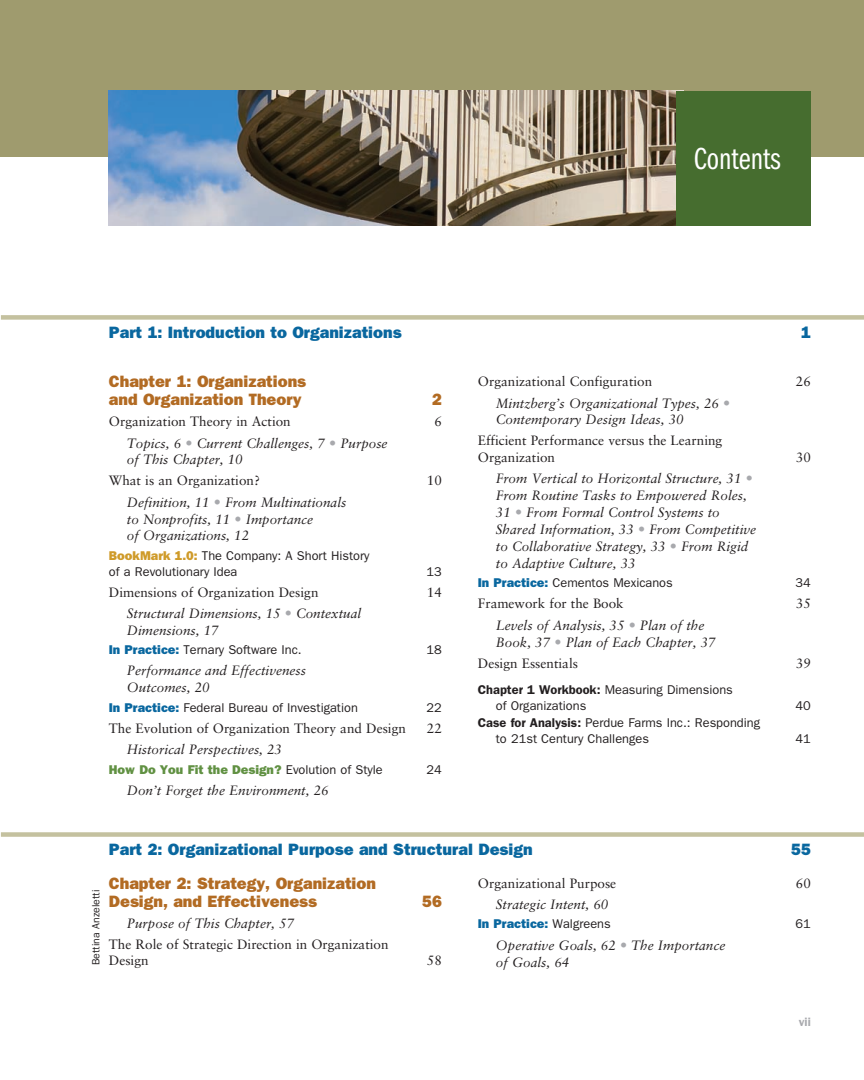
<style>
.page{position:relative;width:864px;height:1080px;background:#fff}
.page>*{position:absolute;margin:0;border:0;box-sizing:border-box;transform-origin:0 0}
.t1{font:31.5px "ITC Franklin Gothic Std Bk Cp";color:#fff}
.t2{font:16.5px/18px "ITC Franklin Gothic Std Hvy";color:#b26b23}
.t3{font:16.5px "ITC Franklin Gothic Std Hvy";color:#09679f}
.t4{font:italic 13.5px/16.8px "Sabon LT Std";color:#231f20}
.t5{font:13.5px/16.5px "Sabon LT Std";color:#231f20}
.t6{font:12.75px/16.5px "ITC Franklin Gothic Std";color:#231f20}
.t7{font:12.75px "ITC Franklin Gothic Std Hvy";color:#619143}
.t8{font:12.75px "ITC Franklin Gothic Std Hvy";color:#09679f}
.t9{font:600 12px "ITC Franklin Gothic Std";color:#a8a9ad}
.t10{font:10.5px "ITC Franklin Gothic Std";color:#231f20}
.s1{font-style:normal;font-size:14.25px;color:#a8a9ad}
.s2{font-family:"ITC Franklin Gothic Std Hvy";color:#cf9b2a}
.s3{font-family:"ITC Franklin Gothic Std Hvy";color:#09679f}
.s4{font-family:"ITC Franklin Gothic Std";color:#231f20}
.s5{font-weight:600}
.s6{font-style:italic}
</style>
<div class="page">
<div style="left:1px;top:0;width:863px;height:157px;background:#9f9b6e"></div>
<img style="left:109px;top:91px;width:567px;height:135px">
<div style="left:676px;top:91px;width:135px;height:135px;background:#466d2f"></div>
<div style="left:1px;top:315px;width:863px;height:5px;background:#c4c19f"></div>
<div style="left:1px;top:832px;width:863px;height:5px;background:#c4c19f"></div>
<p class="t1" style="left:694px;top:148px;width:88px">Contents</p>
<p class="t3" style="left:109px;top:327px;width:294px">Part 1: Introduction to Organizations</p>
<p class="t3" style="left:801px;top:327px;width:11px">1</p>
<p class="t2" style="left:109px;top:374px;width:199px">Chapter 1: Organizations and Organization Theory</p>
<p class="t2" style="left:432px;top:392px;width:11px">2</p>
<p class="t5" style="left:109px;top:414px;width:183px">Organization Theory in Action</p>
<p class="t5" style="left:434px;top:414px;width:9px">6</p>
<p class="t4" style="left:127px;top:436px;width:262px">Topics, 6 <span class="s1">•</span> Current Challenges, 7 <span class="s1">•</span> Purpose of This Chapter, 10</p>
<p class="t5" style="left:109px;top:474px;width:153px">What is an Organization?</p>
<p class="t5" style="left:427px;top:474px;width:17px">10</p>
<p class="t4" style="left:127px;top:495px;width:221px">Definition, 11 <span class="s1">•</span> From Multinationals to Nonprofits, 11 <span class="s1">•</span> Importance<br>of Organizations, 12</p>
<p class="t6" style="left:109px;top:549px;width:262px;line-height:15.3px"><span class="s2">BookMark 1.0:</span> The Company: A Short History of a Revolutionary Idea</p>
<p class="t6" style="left:427px;top:564px;width:17px">13</p>
<p class="t5" style="left:109px;top:585px;width:211px">Dimensions of Organization Design</p>
<p class="t5" style="left:427px;top:585px;width:17px">14</p>
<p class="t4" style="left:127px;top:607px;width:236px">Structural Dimensions, 15 <span class="s1">•</span> Contextual<br>Dimensions, 17</p>
<p class="t6" style="left:109px;top:643px;width:194px"><span class="s3">In Practice:</span> Ternary Software Inc.</p>
<p class="t6" style="left:427px;top:643px;width:17px">18</p>
<p class="t4" style="left:127px;top:664px;width:181px">Performance and Effectiveness<br>Outcomes, 20</p>
<p class="t6" style="left:109px;top:700px;width:251px"><span class="s3">In Practice:</span> Federal Bureau of Investigation</p>
<p class="t6" style="left:427px;top:700px;width:17px">22</p>
<p class="t5" style="left:109px;top:721px;width:299px">The Evolution of Organization Theory and Design</p>
<p class="t5" style="left:427px;top:721px;width:17px">22</p>
<p class="t4" style="left:127px;top:742px;width:157px">Historical Perspectives, 23</p>
<p class="t7" style="left:109px;top:765px;width:275px">How Do You Fit the Design? <span class="s4">Evolution of Style</span></p>
<p class="t6" style="left:427px;top:762px;width:17px">24</p>
<p class="t4" style="left:127px;top:783px;width:203px">Don’t Forget the Environment, 26</p>
<p class="t5" style="left:478px;top:374px;width:176px">Organizational Configuration</p>
<p class="t5" style="left:796px;top:374px;width:17px">26</p>
<p class="t4" style="left:496px;top:396px;width:236px">Mintzberg’s Organizational Types, 26 <span class="s1">•<br></span>Contemporary Design Ideas, 30</p>
<p class="t5" style="left:478px;top:434px;width:246px">Efficient Performance versus the Learning<br>Organization</p>
<p class="t5" style="left:796px;top:450px;width:17px">30</p>
<p class="t4" style="left:496px;top:472px;width:262px">From Vertical to Horizontal Structure, 31 <span class="s1">• </span>From Routine Tasks to Empowered Roles, 31 <span class="s1">•</span> From Formal Control Systems to Shared Information, 33 <span class="s1">•</span> From Competitive to Collaborative Strategy, 33 <span class="s1">•</span> From Rigid to Adaptive Culture, 33</p>
<p class="t6" style="left:478px;top:576px;width:196px"><span class="s3">In Practice:</span> Cementos Mexicanos</p>
<p class="t6" style="left:796px;top:576px;width:17px">34</p>
<p class="t5" style="left:478px;top:597px;width:147px">Framework for the Book</p>
<p class="t5" style="left:796px;top:597px;width:17px">35</p>
<p class="t4" style="left:496px;top:618px;width:221px">Levels of Analysis, 35 <span class="s1">•</span> Plan of the<br>Book, 37 <span class="s1">•</span> Plan of Each Chapter, 37</p>
<p class="t5" style="left:478px;top:656px;width:102px">Design Essentials</p>
<p class="t5" style="left:796px;top:656px;width:17px">39</p>
<p class="t6" style="left:496px;top:682px;width:238px;text-indent:-18px"><span class="s5">Chapter 1 Workbook:</span> Measuring Dimensions of Organizations</p>
<p class="t6" style="left:796px;top:699px;width:17px">40</p>
<p class="t6" style="left:496px;top:715px;width:266px;text-indent:-18px"><span class="s5">Case for Analysis:</span> Perdue Farms Inc.: Responding to 21st Century Challenges</p>
<p class="t6" style="left:796px;top:732px;width:17px">41</p>
<p class="t10" style="left:92px;top:965px;width:77px;rotate:-90deg">Bettina Anzeletti</p>
<p class="t3" style="left:109px;top:843px;width:425px">Part 2: Organizational Purpose and Structural Design</p>
<p class="t3" style="left:791px;top:843px;width:21px">55</p>
<p class="t2" style="left:109px;top:875px;width:269px">Chapter 2: Strategy, Organization<br>Design, and Effectiveness</p>
<p class="t5" style="left:478px;top:876px;width:140px">Organizational Purpose</p>
<p class="t5" style="left:796px;top:876px;width:17px">60</p>
<p class="t4" style="left:496px;top:897px;width:114px">Strategic Intent, 60</p>
<p class="t8" style="left:478px;top:920px;width:134px">In Practice: <span class="s4">Walgreens</span></p>
<p class="t6" style="left:796px;top:917px;width:17px">61</p>
<p class="t4" style="left:496px;top:938px;width:231px">Operative Goals, 62 <span class="s1">•</span> The Importance</p>
<p class="t2" style="left:422px;top:893px;width:21px">56</p>
<p class="t5" style="left:109px;top:914px;width:281px;line-height:21px;text-indent:18px"><span class="s6">Purpose of This Chapter, 57<br></span>The Role of Strategic Direction in Organization</p>
<p class="t5" style="left:109px;top:953px;width:41px">Design</p>
<p class="t5" style="left:427px;top:953px;width:17px">58</p>
<p class="t4" style="left:496px;top:955px;width:75px">of Goals, 64</p>
<p class="t9" style="left:799px;top:1018px;width:13px">vii</p>
</div>
